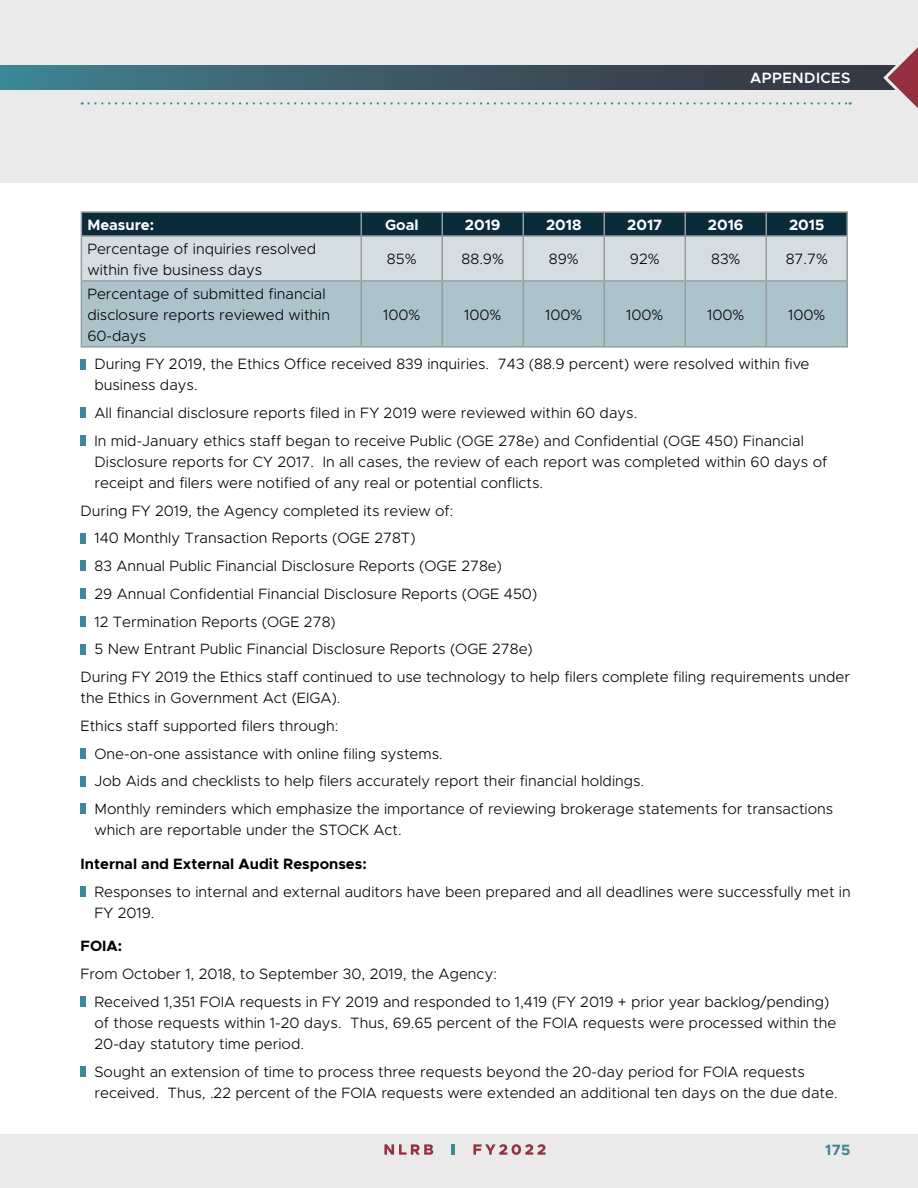
<style>
.page{position:relative;width:918px;height:1188px;background:#fff}
.page>*{position:absolute;margin:0;border:0;box-sizing:border-box;transform-origin:0 0}
.Body{font:300 15px/21px "Metropolis";color:#000}
.Body-2{font:700 15px "Metropolis";color:#000}
.Body-3{font:700 15px "Metropolis";color:#fff}
.t1{font:600 15px "Metropolis";letter-spacing:.025em;color:#fff}
.t2{font:700 15px "Metropolis";color:#3b8898}
</style>
<div class="page">
<div style="left:0;top:0;width:918px;height:183px;background:#ebeaea"></div>
<div style="left:0;top:66px;width:918px;height:24px;background:linear-gradient(to right,#41808f,#362d38)"></div>
<div style="left:0;top:1134px;width:918px;height:54px;background:#ebeaea"></div>
<svg style="left:0;top:66px;width:1px;height:24px"></svg>
<svg style="left:881px;top:47px;width:37px;height:61px"></svg>
<svg style="left:82px;top:102px;width:769px;height:3px"></svg>
<svg style="left:473px;top:1144px;width:73px;height:11px"></svg>
<svg style="left:452px;top:1144px;width:3px;height:11px"></svg>
<svg style="left:384px;top:1144px;width:49px;height:11px"></svg>
<div style="left:82px;top:282px;width:765px;height:64px;background:#adc3cc"></div>
<hr style="left:81px;top:280px;width:280px;height:2px;background:#979d9d">
<hr style="left:81px;top:282px;width:1px;height:64px;background:#979d9d">
<hr style="left:361px;top:280px;width:81px;height:2px;background:#979d9d">
<hr style="left:361px;top:282px;width:1px;height:64px;background:#979d9d">
<hr style="left:442px;top:280px;width:81px;height:2px;background:#979d9d">
<hr style="left:442px;top:282px;width:1px;height:64px;background:#979d9d">
<hr style="left:523px;top:280px;width:81px;height:2px;background:#979d9d">
<hr style="left:523px;top:282px;width:1px;height:64px;background:#979d9d">
<hr style="left:604px;top:280px;width:81px;height:2px;background:#979d9d">
<hr style="left:604px;top:282px;width:1px;height:64px;background:#979d9d">
<hr style="left:685px;top:280px;width:81px;height:2px;background:#979d9d">
<hr style="left:685px;top:282px;width:1px;height:64px;background:#979d9d">
<hr style="left:766px;top:280px;width:82px;height:2px;background:#979d9d">
<hr style="left:766px;top:282px;width:1px;height:64px;background:#979d9d">
<hr style="left:847px;top:282px;width:1px;height:64px;background:#979d9d">
<hr style="left:81px;top:346px;width:280px;height:2px;background:#979d9d">
<hr style="left:361px;top:346px;width:81px;height:2px;background:#979d9d">
<hr style="left:442px;top:346px;width:81px;height:2px;background:#979d9d">
<hr style="left:523px;top:346px;width:81px;height:2px;background:#979d9d">
<hr style="left:604px;top:346px;width:81px;height:2px;background:#979d9d">
<hr style="left:685px;top:346px;width:81px;height:2px;background:#979d9d">
<hr style="left:766px;top:346px;width:82px;height:2px;background:#979d9d">
<hr style="left:81px;top:211px;width:280px;height:2px;background:#979d9d">
<hr style="left:361px;top:211px;width:81px;height:2px;background:#979d9d">
<hr style="left:442px;top:211px;width:81px;height:2px;background:#979d9d">
<hr style="left:523px;top:211px;width:81px;height:2px;background:#979d9d">
<hr style="left:604px;top:211px;width:81px;height:2px;background:#979d9d">
<hr style="left:685px;top:211px;width:81px;height:2px;background:#979d9d">
<hr style="left:766px;top:211px;width:82px;height:2px;background:#979d9d">
<svg style="left:81px;top:212px;width:767px;height:69px;background:#8fa0a8"></svg>
<hr style="left:81px;top:235px;width:280px;height:2px;background:#979d9d">
<hr style="left:361px;top:235px;width:81px;height:2px;background:#979d9d">
<hr style="left:442px;top:235px;width:81px;height:2px;background:#979d9d">
<hr style="left:523px;top:235px;width:81px;height:2px;background:#979d9d">
<hr style="left:604px;top:235px;width:81px;height:2px;background:#979d9d">
<hr style="left:685px;top:235px;width:81px;height:2px;background:#979d9d">
<hr style="left:766px;top:235px;width:82px;height:2px;background:#979d9d">
<div style="left:81px;top:359px;width:5px;height:10px;background:#3b8898"></div>
<div style="left:81px;top:408px;width:5px;height:10px;background:#3b8898"></div>
<div style="left:81px;top:435px;width:5px;height:11px;background:#3b8898"></div>
<div style="left:81px;top:533px;width:5px;height:10px;background:#3b8898"></div>
<div style="left:81px;top:561px;width:5px;height:10px;background:#3b8898"></div>
<div style="left:81px;top:588px;width:5px;height:11px;background:#3b8898"></div>
<div style="left:81px;top:616px;width:5px;height:11px;background:#3b8898"></div>
<div style="left:81px;top:644px;width:5px;height:10px;background:#3b8898"></div>
<div style="left:81px;top:748px;width:5px;height:11px;background:#3b8898"></div>
<div style="left:81px;top:776px;width:5px;height:10px;background:#3b8898"></div>
<div style="left:81px;top:804px;width:5px;height:10px;background:#3b8898"></div>
<div style="left:81px;top:886px;width:5px;height:11px;background:#3b8898"></div>
<div style="left:81px;top:996px;width:5px;height:11px;background:#3b8898"></div>
<div style="left:81px;top:1066px;width:5px;height:11px;background:#3b8898"></div>
<p class="t1" style="left:750px;top:68px;width:102px">APPENDICES</p>
<p class="Body-3" style="left:87px;top:215px;width:68px">Measure:</p>
<p class="Body-3" style="left:385px;top:215px;width:35px">Goal</p>
<p class="Body-3" style="left:465px;top:215px;width:37px">2019</p>
<p class="Body-3" style="left:546px;top:215px;width:37px">2018</p>
<p class="Body-3" style="left:627px;top:215px;width:37px">2017</p>
<p class="Body-3" style="left:708px;top:215px;width:37px">2016</p>
<p class="Body-3" style="left:789px;top:215px;width:37px">2015</p>
<p class="Body" style="left:87px;top:238px;width:230px">Percentage of inquiries resolved within five business days</p>
<p class="Body" style="left:387px;top:249px;width:31px">85%</p>
<p class="Body" style="left:462px;top:249px;width:44px">88.9%</p>
<p class="Body" style="left:549px;top:249px;width:31px">89%</p>
<p class="Body" style="left:630px;top:249px;width:31px">92%</p>
<p class="Body" style="left:711px;top:249px;width:31px">83%</p>
<p class="Body" style="left:786px;top:249px;width:44px">87.7%</p>
<p class="Body" style="left:87px;top:283px;width:244px">Percentage of submitted financial disclosure reports reviewed within<br>60-days</p>
<p class="Body" style="left:383px;top:304px;width:39px">100%</p>
<p class="Body" style="left:464px;top:304px;width:39px">100%</p>
<p class="Body" style="left:545px;top:304px;width:39px">100%</p>
<p class="Body" style="left:626px;top:304px;width:39px">100%</p>
<p class="Body" style="left:707px;top:304px;width:39px">100%</p>
<p class="Body" style="left:788px;top:304px;width:39px">100%</p>
<p class="Body" style="left:94px;top:354px;width:717px">During FY 2019, the Ethics Office received 839 inquiries. 743 (88.9 percent) were resolved within five business days.</p>
<p class="Body" style="left:94px;top:402px;width:544px">All financial disclosure reports filed in FY 2019 were reviewed within 60 days.</p>
<p class="Body" style="left:94px;top:430px;width:734px">In mid-January ethics staff began to receive Public (OGE 278e) and Confidential (OGE 450) Financial<br>Disclosure reports for CY 2017. In all cases, the review of each report was completed within 60 days of receipt and filers were notified of any real or potential conflicts.</p>
<p class="Body" style="left:81px;top:500px;width:374px">During FY 2019, the Agency completed its review of:</p>
<p class="Body" style="left:94px;top:528px;width:323px">140 Monthly Transaction Reports (OGE 278T)</p>
<p class="Body" style="left:94px;top:555px;width:409px">83 Annual Public Financial Disclosure Reports (OGE 278e)</p>
<p class="Body" style="left:94px;top:583px;width:444px">29 Annual Confidential Financial Disclosure Reports (OGE 450)</p>
<p class="Body" style="left:94px;top:611px;width:243px">12 Termination Reports (OGE 278)</p>
<p class="Body" style="left:94px;top:639px;width:440px">5 New Entrant Public Financial Disclosure Reports (OGE 278e)</p>
<p class="Body" style="left:81px;top:666px;width:771px">During FY 2019 the Ethics staff continued to use technology to help filers complete filing requirements under the Ethics in Government Act (EIGA).</p>
<p class="Body" style="left:81px;top:715px;width:259px">Ethics staff supported filers through:</p>
<p class="Body" style="left:94px;top:743px;width:350px">One-on-one assistance with online filing systems.</p>
<p class="Body" style="left:94px;top:771px;width:551px">Job Aids and checklists to help filers accurately report their financial holdings.</p>
<p class="Body" style="left:94px;top:798px;width:740px">Monthly reminders which emphasize the importance of reviewing brokerage statements for transactions which are reportable under the STOCK Act.</p>
<p class="Body-2" style="left:81px;top:854px;width:288px">Internal and External Audit Responses:</p>
<p class="Body" style="left:94px;top:881px;width:758px">Responses to internal and external auditors have been prepared and all deadlines were successfully met in<br>FY 2019.</p>
<p class="Body-2" style="left:81px;top:937px;width:43px">FOIA:</p>
<p class="Body" style="left:81px;top:963px;width:418px">From October 1, 2018, to September 30, 2019, the Agency:</p>
<p class="Body" style="left:94px;top:991px;width:743px">Received 1,351 FOIA requests in FY 2019 and responded to 1,419 (FY 2019 + prior year backlog/pending) of those requests within 1-20 days. Thus, 69.65 percent of the FOIA requests were processed within the<br>20-day statutory time period.</p>
<p class="Body" style="left:94px;top:1061px;width:745px">Sought an extension of time to process three requests beyond the 20-day period for FOIA requests received. Thus, .22 percent of the FOIA requests were extended an additional ten days on the due date.</p>
<p class="t2" style="left:825px;top:1140px;width:27px">175</p>
</div>
